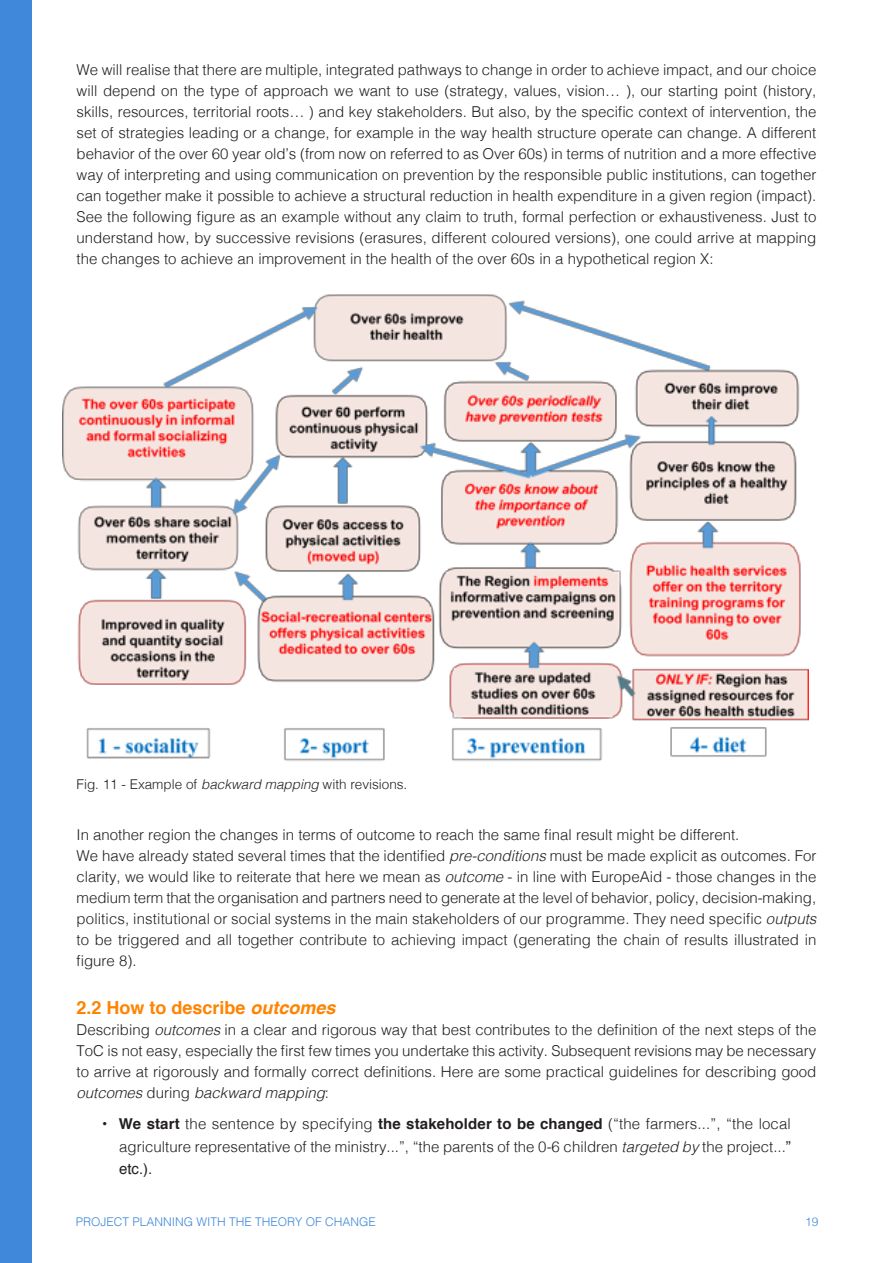
<style>
.page{position:relative;width:893px;height:1263px;background:#fff}
.page>*{position:absolute;margin:0;border:0;box-sizing:border-box;transform-origin:0 0}
.Stile_di_paragrafo_1{font:700 18px "Helvetica";color:#ff8300}
.Stile_di_paragrafo_1-2{font:300 15px/21px "Helvetica";color:#231f20;text-align:justify}
.Normale{font:300 15px "Helvetica";color:#231f20}
.Stile_di_paragrafo_1-3{font:300 13.5px "Helvetica";color:#231f20}
.t1{font:300 12px "Helvetica";color:#3f88da}
.s1{font-style:italic}
.s2{color:#ff8200}
.s3{font-weight:700}
.s4{font-weight:400}
</style>
<div class="page">
<div style="left:0;top:0;width:32px;height:1263px;background:#3f88da"></div>
<img style="left:63px;top:294px;width:745px;height:467px">
<p class="Stile_di_paragrafo_1-2" style="left:77px;top:58px;width:741px">We will realise that there are multiple, integrated pathways to change in order to achieve impact, and our choice will depend on the type of approach we want to use (strategy, values, vision… ), our starting point (history, skills, resources, territorial roots… ) and key stakeholders. But also, by the specific context of intervention, the set of strategies leading or a change, for example in the way health structure operate can change. A different behavior of the over 60 year old’s (from now on referred to as Over 60s) in terms of nutrition and a more effective way of interpreting and using communication on prevention by the responsible public institutions, can together can together make it possible to achieve a structural reduction in health expenditure in a given region (impact).<br>See the following figure as an example without any claim to truth, formal perfection or exhaustiveness. Just to understand how, by successive revisions (erasures, different coloured versions), one could arrive at mapping the changes to achieve an improvement in the health of the over 60s in a hypothetical region X:</p>
<p class="Stile_di_paragrafo_1-3" style="left:77px;top:772px;width:332px">Fig. 11 - Example of <span class="s1">backward mapping</span> with revisions.</p>
<p class="Normale" style="left:77px;top:822px;width:664px">In another region the changes in terms of outcome to reach the same final result might be different.</p>
<p class="Stile_di_paragrafo_1-2" style="left:77px;top:844px;width:741px">We have already stated several times that the identified <span class="s1">pre-conditions</span> must be made explicit as outcomes. For clarity, we would like to reiterate that here we mean as <span class="s1">outcome</span> - in line with EuropeAid - those changes in the medium term that the organisation and partners need to generate at the level of behavior, policy, decision-making, politics, institutional or social systems in the main stakeholders of our programme. They need specific <span class="s1">outputs </span>to be triggered and all together contribute to achieving impact (generating the chain of results illustrated in figure 8).</p>
<p class="Stile_di_paragrafo_1" style="left:77px;top:993px;width:261px"><span class="s2">2.2</span> How to describe <span class="s1">outcomes</span></p>
<p class="Stile_di_paragrafo_1-2" style="left:77px;top:1018px;width:741px">Describing <span class="s1">outcomes</span> in a clear and rigorous way that best contributes to the definition of the next steps of the ToC is not easy, especially the first few times you undertake this activity. Subsequent revisions may be necessary to arrive at rigorously and formally correct definitions. Here are some practical guidelines for describing good <span class="s1">outcomes</span> during <span class="s1">backward mapping</span>:</p>
<p class="Stile_di_paragrafo_1-2" style="left:119px;top:1111px;width:673px;line-height:22.5px;text-indent:-17px"><span class="s3">• We start</span> the sentence by specifying <span class="s3">the stakeholder to be changed</span> (“the farmers...”, “the local agriculture representative of the ministry...”, “the parents of the 0-6 children <span class="s1">targeted by</span> the project...<span class="s4">” etc.).</span></p>
<p class="t1" style="left:76px;top:1211px;width:302px">PROJECT PLANNING WITH THE THEORY OF CHANGE</p>
<p class="t1" style="left:805px;top:1211px;width:15px">19</p>
</div>
